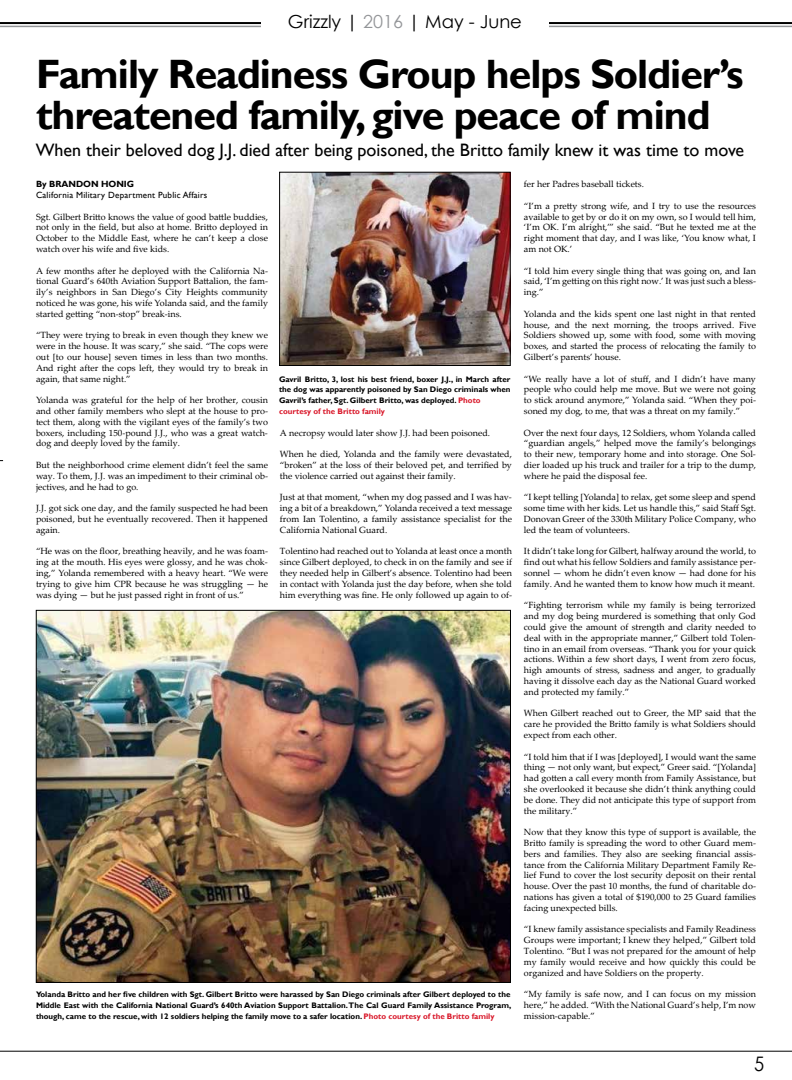
<style>
.page{position:relative;width:792px;height:1080px;background:#fff}
.page>*{position:absolute;margin:0;border:0;box-sizing:border-box;transform-origin:0 0}
.t1{font:700 41px/41px "Gill Sans";letter-spacing:-.025em;color:#000}
.t2{font:20px "Century Gothic";color:#000;scale:.91 1}
.t3{font:18px "Gill Sans";color:#000}
.t4{font:18px "Century Gothic";color:#000}
.t5{font:9px/10.8px "Palatino Linotype";color:#000;text-align:justify}
.t6{font:9px "Gill Sans";letter-spacing:.025em;color:#000}
.t7{font:700 9px "Gill Sans";letter-spacing:-.005em;color:#000}
.t8{font:700 8px/10.8px "Gill Sans";color:#000;text-align:justify}
.s1{color:#939598}
.s2{color:#d9182a}
</style>
<div class="page">
<hr style="left:0;top:1051px;width:792px;height:1px;background:#000">
<hr style="left:0;top:22px;width:261px;height:2px;background:#000">
<hr style="left:0;top:26px;width:261px;height:1px;background:#939598">
<hr style="left:549px;top:22px;width:243px;height:2px;background:#000">
<hr style="left:549px;top:26px;width:243px;height:1px;background:#939598">
<img style="left:281px;top:174px;width:227px;height:190px">
<div style="left:279px;top:172px;width:231px;height:194px;border:1px solid #000"></div>
<img style="left:38px;top:612px;width:471px;height:369px">
<h3 class="t4" style="left:288px;top:9px;width:236px">Grizzly | <span class="s1">2016</span> | May - June</h3>
<h1 class="t1" style="left:36px;top:55px;width:709px">Family Readiness Group helps Soldier’s threatened family, give peace of mind</h1>
<h3 class="t3" style="left:36px;top:140px;width:710px">When their beloved dog J.J. died after being poisoned, the Britto family knew it was time to move</h3>
<p class="t7" style="left:36px;top:179px;width:100px">By BRANDON HONIG</p>
<p class="t6" style="left:36px;top:190px;width:173px">California Military Department Public Affairs</p>
<p class="t5" style="left:36px;top:211px;width:234px">Sgt. Gilbert Britto knows the value of good battle buddies, not only in the field, but also at home. Britto deployed in October to the Middle East, where he can’t keep a close watch over his wife and five kids.</p>
<p class="t5" style="left:36px;top:265px;width:234px">A few months after he deployed with the California Na&shy;tional Guard’s 640th Aviation Support Battalion, the fam&shy;ily’s neighbors in San Diego’s City Heights community noticed he was gone, his wife Yolanda said, and the family started getting “non-stop” break-ins.</p>
<p class="t5" style="left:36px;top:330px;width:234px">“They were trying to break in even though they knew we were in the house. It was scary,” she said. “The cops were out [to our house] seven times in less than two months.<br>And right after the cops left, they would try to break in again, that same night.”</p>
<p class="t5" style="left:36px;top:394px;width:234px">Yolanda was grateful for the help of her brother, cousin and other family members who slept at the house to pro&shy;tect them, along with the vigilant eyes of the family’s two boxers, including 150-pound J.J., who was a great watch&shy;dog and deeply loved by the family.</p>
<p class="t5" style="left:36px;top:459px;width:234px">But the neighborhood crime element didn’t feel the same way. To them, J.J. was an impediment to their criminal ob&shy;jectives, and he had to go.</p>
<p class="t5" style="left:36px;top:502px;width:234px">J.J. got sick one day, and the family suspected he had been poisoned, but he eventually recovered. Then it happened again.</p>
<p class="t5" style="left:36px;top:546px;width:234px">“He was on the floor, breathing heavily, and he was foam&shy;ing at the mouth. His eyes were glossy, and he was chok&shy;ing,” Yolanda remembered with a heavy heart. “We were trying to give him CPR because he was struggling — he was dying — but he just passed right in front of us.”</p>
<p class="t8" style="left:279px;top:374px;width:233px;text-align:left">Gavril Britto, 3, lost his best friend, boxer J.J., in March after the dog was apparently poisoned by San Diego criminals when Gavril’s father, Sgt. Gilbert Britto, was deployed. <span class="s2">Photo courtesy of the Britto family</span></p>
<p class="t5" style="left:280px;top:427px;width:212px">A necropsy would later show J.J. had been poisoned.</p>
<p class="t5" style="left:280px;top:448px;width:234px">When he died, Yolanda and the family were devastated, “broken” at the loss of their beloved pet, and terrified by the violence carried out against their family.</p>
<p class="t5" style="left:280px;top:492px;width:234px">Just at that moment, “when my dog passed and I was hav&shy;ing a bit of a breakdown,” Yolanda received a text message from Ian Tolentino, a family assistance specialist for the California National Guard.</p>
<p class="t5" style="left:280px;top:546px;width:234px">Tolentino had reached out to Yolanda at least once a month since Gilbert deployed, to check in on the family and see if they needed help in Gilbert’s absence. Tolentino had been in contact with Yolanda just the day before, when she told him everything was fine. He only followed up again to of-</p>
<p class="t8" style="left:36px;top:989px;width:477px">Yolanda Britto and her five children with Sgt. Gilbert Britto were harassed by San Diego criminals after Gilbert deployed to the Middle East with the California National Guard’s 640th Aviation Support Battalion. The Cal Guard Family Assistance Program, though, came to the rescue, with 12 soldiers helping the family move to a safer location. <span class="s2">Photo courtesy of the Britto family</span></p>
<p class="t5" style="left:524px;top:178px;width:121px">fer her Padres baseball tickets.</p>
<p class="t5" style="left:524px;top:200px;width:234px">“I’m a pretty strong wife, and I try to use the resources available to get by or do it on my own, so I would tell him, ‘I’m OK. I’m alright,’” she said. “But he texted me at the right moment that day, and I was like, ‘You know what, I am not OK.’</p>
<p class="t5" style="left:524px;top:265px;width:234px">“I told him every single thing that was going on, and Ian said, ‘I’m getting on this right now.’ It was just such a bless&shy;ing.”</p>
<p class="t5" style="left:524px;top:308px;width:233px">Yolanda and the kids spent one last night in that rented house, and the next morning, the troops arrived. Five Soldiers showed up, some with food, some with moving boxes, and started the process of relocating the family to Gilbert’s parents’ house.</p>
<p class="t5" style="left:524px;top:373px;width:234px">“We really have a lot of stuff, and I didn’t have many people who could help me move. But we were not going to stick around anymore,” Yolanda said. “When they poi&shy;soned my dog, to me, that was a threat on my family.”</p>
<p class="t5" style="left:524px;top:427px;width:234px">Over the next four days, 12 Soldiers, whom Yolanda called “guardian angels,” helped move the family’s belongings to their new, temporary home and into storage. One Sol&shy;dier loaded up his truck and trailer for a trip to the dump, where he paid the disposal fee.</p>
<p class="t5" style="left:524px;top:492px;width:234px">“I kept telling [Yolanda] to relax, get some sleep and spend some time with her kids. Let us handle this,” said Staff Sgt.<br>Donovan Greer of the 330th Military Police Company, who led the team of volunteers.</p>
<p class="t5" style="left:524px;top:546px;width:234px">It didn’t take long for Gilbert, halfway around the world, to find out what his fellow Soldiers and family assistance per&shy;sonnel — whom he didn’t even know — had done for his family. And he wanted them to know how much it meant.</p>
<p class="t5" style="left:524px;top:600px;width:234px">“Fighting terrorism while my family is being terrorized and my dog being murdered is something that only God could give the amount of strength and clarity needed to deal with in the appropriate manner,” Gilbert told Tolen&shy;tino in an email from overseas. “Thank you for your quick actions. Within a few short days, I went from zero focus, high amounts of stress, sadness and anger, to gradually having it dissolve each day as the National Guard worked and protected my family.”</p>
<p class="t5" style="left:524px;top:708px;width:234px">When Gilbert reached out to Greer, the MP said that the care he provided the Britto family is what Soldiers should expect from each other.</p>
<p class="t5" style="left:524px;top:751px;width:234px">“I told him that if I was [deployed], I would want the same thing — not only want, but expect,” Greer said. “[Yolanda] had gotten a call every month from Family Assistance, but she overlooked it because she didn’t think anything could be done. They did not anticipate this type of support from the military.”</p>
<p class="t5" style="left:524px;top:826px;width:234px">Now that they know this type of support is available, the Britto family is spreading the word to other Guard mem&shy;bers and families. They also are seeking financial assis&shy;tance from the California Military Department Family Re&shy;lief Fund to cover the lost security deposit on their rental house. Over the past 10 months, the fund of charitable do&shy;nations has given a total of $190,000 to 25 Guard families facing unexpected bills.</p>
<p class="t5" style="left:524px;top:924px;width:234px">“I knew family assistance specialists and Family Readiness Groups were important; I knew they helped,” Gilbert told Tolentino. “But I was not prepared for the amount of help my family would receive and how quickly this could be organized and have Soldiers on the property.</p>
<p class="t5" style="left:524px;top:988px;width:234px">“My family is safe now, and I can focus on my mission here,” he added. “With the National Guard’s help, I’m now mission-capable.”</p>
<h2 class="t2" style="left:754px;top:1050px;width:13px">5</h2>
</div>
